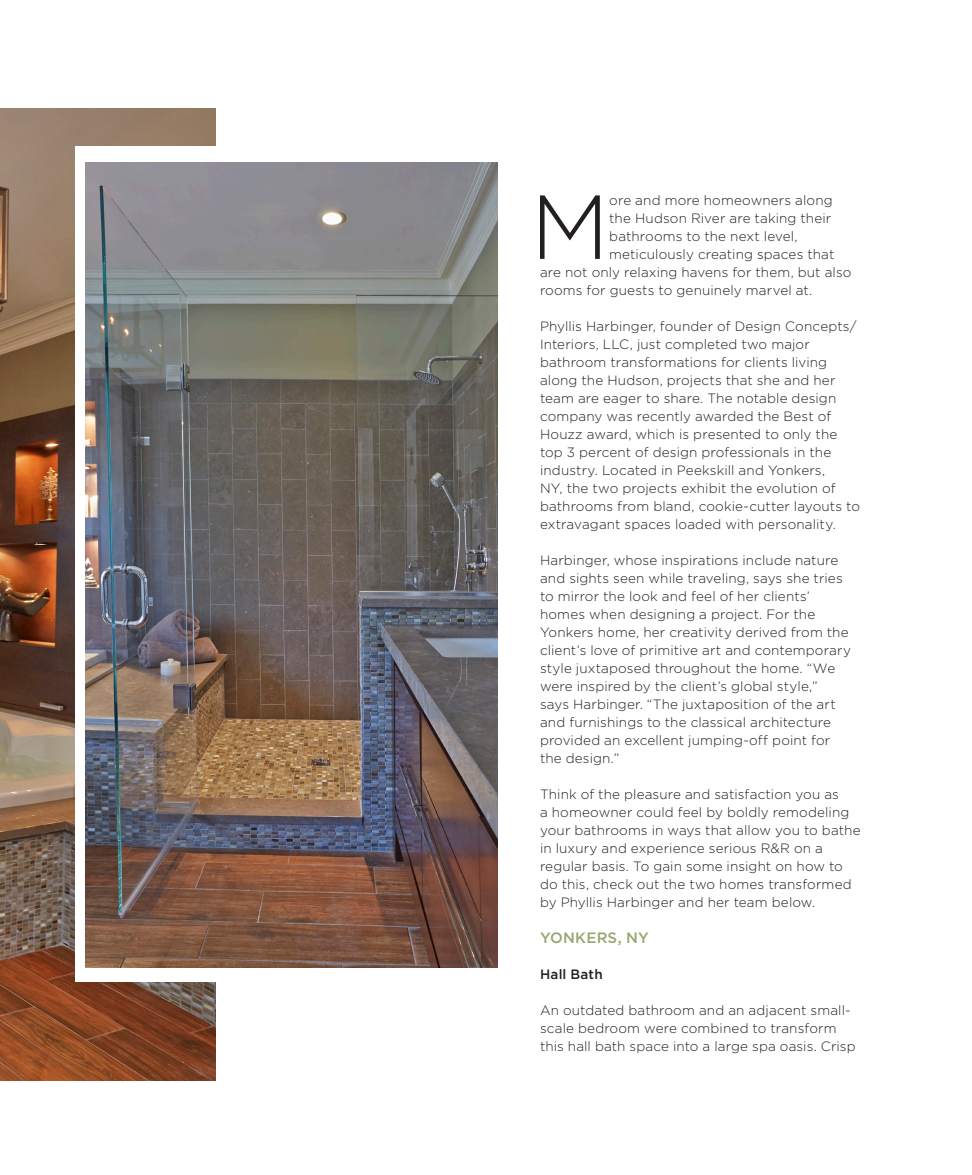
<style>
.page{position:relative;width:972px;height:1175px;background:#fff}
.page>*{position:absolute;margin:0;border:0;box-sizing:border-box;transform-origin:0 0}
.BDYSans_1stPara{font:300 90.6px "Gotham";color:#231f20}
.HDRSans{font:500 15px "Gotham";letter-spacing:.015em;color:#96a76f}
.BDYSans_9{font:300 13.5px/18px "Gotham";letter-spacing:.01em;color:#231f20}
.BDYSans_1stPara-2{font:300 13.5px "Gotham";letter-spacing:.01em;color:#231f20}
.BDYSans_9-2{font:500 13.5px "Gotham";letter-spacing:.015em;color:#231f20}
</style>
<div class="page">
<img style="left:0;top:108px;width:216px;height:972px">
<div style="left:75px;top:146px;width:223px;height:835px;background:#fff"></div>
<img style="left:86px;top:162px;width:412px;height:805px">
<p class="BDYSans_1stPara" style="left:531px;top:177px;width:80px">M</p>
<p class="BDYSans_1stPara-2" style="left:609px;top:193px;width:225px">ore and more homeowners along</p>
<p class="BDYSans_1stPara-2" style="left:609px;top:211px;width:224px">the Hudson River are taking their</p>
<p class="BDYSans_1stPara-2" style="left:609px;top:229px;width:190px">bathrooms to the next level,</p>
<p class="BDYSans_1stPara-2" style="left:609px;top:247px;width:227px">meticulously creating spaces that</p>
<p class="BDYSans_1stPara-2" style="left:540px;top:265px;width:313px">are not only relaxing havens for them, but also</p>
<p class="BDYSans_1stPara-2" style="left:540px;top:283px;width:274px">rooms for guests to genuinely marvel at.</p>
<p class="BDYSans_9" style="left:540px;top:317px;width:322px">Phyllis Harbinger, founder of Design Concepts/ Interiors, LLC, just completed two major bathroom transformations for clients living along the Hudson, projects that she and her team are eager to share. The notable design company was recently awarded the Best of Houzz award, which is presented to only the top 3 percent of design professionals in the industry. Located in Peekskill and Yonkers,<br>NY, the two projects exhibit the evolution of bathrooms from bland, cookie-cutter layouts to extravagant spaces loaded with personality.</p>
<p class="BDYSans_9" style="left:540px;top:551px;width:313px">Harbinger, whose inspirations include nature and sights seen while traveling, says she tries to mirror the look and feel of her clients’ homes when designing a project. For the Yonkers home, her creativity derived from the client’s love of primitive art and contemporary style juxtaposed throughout the home. “We were inspired by the client’s global style,”<br>says Harbinger. “The juxtaposition of the art and furnishings to the classical architecture provided an excellent jumping-off point for the design.”</p>
<p class="BDYSans_9" style="left:540px;top:785px;width:322px">Think of the pleasure and satisfaction you as<br>a homeowner could feel by boldly remodeling your bathrooms in ways that allow you to bathe in luxury and experience serious R&amp;R on a regular basis. To gain some insight on how to do this, check out the two homes transformed by Phyllis Harbinger and her team below.</p>
<p class="HDRSans" style="left:540px;top:929px;width:111px">YONKERS, NY</p>
<p class="BDYSans_9-2" style="left:540px;top:966px;width:64px">Hall Bath</p>
<p class="BDYSans_9" style="left:540px;top:1001px;width:317px">An outdated bathroom and an adjacent small&shy;scale bedroom were combined to transform this hall bath space into a large spa oasis. Crisp</p>
</div>
